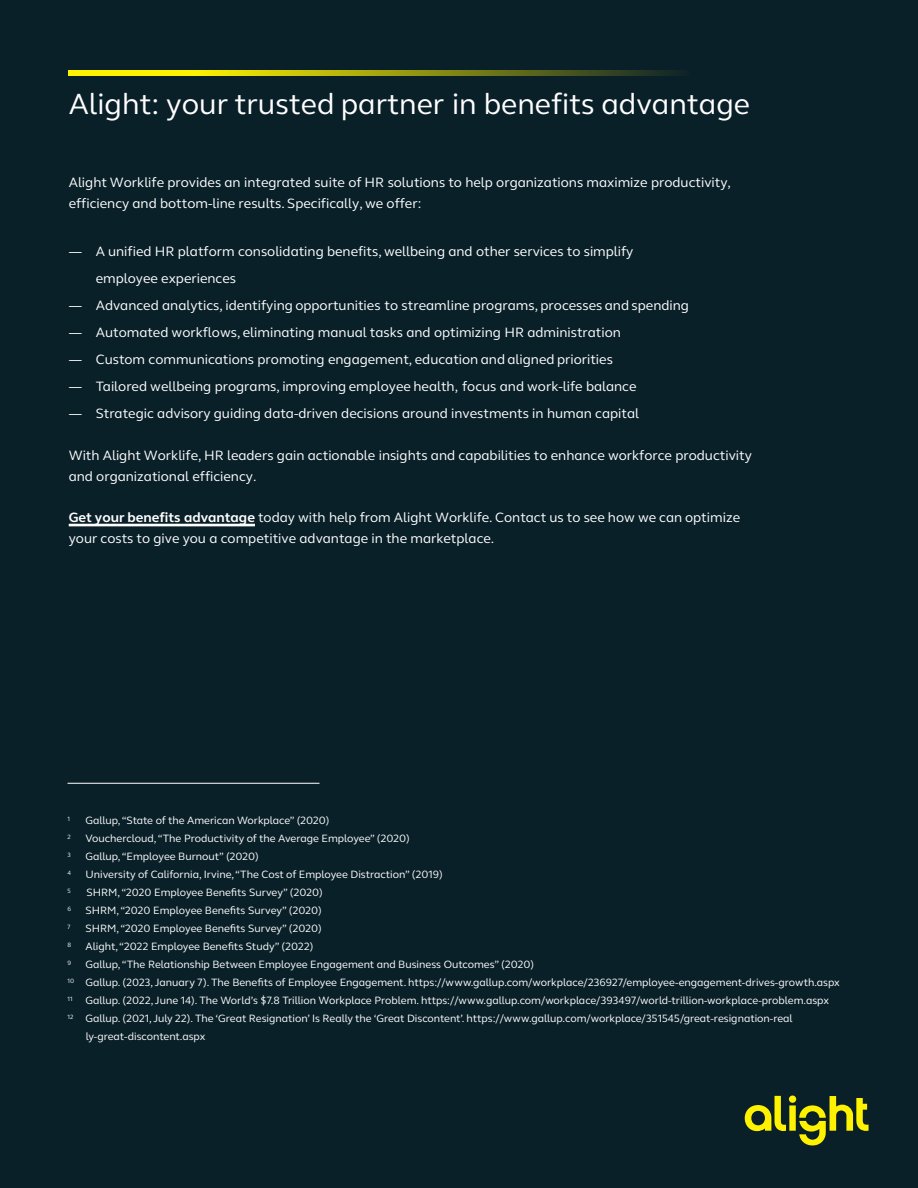
<style>
.page{position:relative;width:918px;height:1188px;background:#0a2029}
.page>*{position:absolute;margin:0;border:0;box-sizing:border-box;transform-origin:0 0}
.t1{font:30px "FS Thrive Elliot";color:#fff}
.t2{font:13.8px/21px "FS Thrive Elliot";color:#fff}
.t3{font:10.8px "FS Thrive Elliot";color:#fff}
.t4{font:6.3px "FS Thrive Elliot";color:#fff}
.s1{font-weight:700}
</style>
<div class="page">
<hr style="left:69px;top:524px;width:186px;height:2px;background:#fff">
<svg style="left:69px;top:71px;width:605px;height:4px;background:#a1a20f"></svg>
<svg style="left:745px;top:1096px;width:124px;height:49px"></svg>
<hr style="left:68px;top:783px;width:252px;height:1px;background:#fff">
<h1 class="t1" style="left:69px;top:86px;width:683px">Alight: your trusted partner in benefits advantage</h1>
<p class="t2" style="left:69px;top:172px;width:664px">Alight Worklife provides an integrated suite of HR solutions to help organizations maximize productivity, efficiency and bottom-line results. Specifically, we offer:</p>
<p class="t2" style="left:96px;top:238px;width:539px;line-height:27px;text-indent:-27px">— A unified HR platform consolidating benefits, wellbeing and other services to simplify employee experiences</p>
<p class="t2" style="left:69px;top:295px;width:622px">— Advanced analytics, identifying opportunities to streamline programs, processes and spending</p>
<p class="t2" style="left:69px;top:322px;width:554px">— Automated workflows, eliminating manual tasks and optimizing HR administration</p>
<p class="t2" style="left:69px;top:349px;width:546px">— Custom communications promoting engagement, education and aligned priorities</p>
<p class="t2" style="left:69px;top:376px;width:569px">— Tailored wellbeing programs, improving employee health, focus and work-life balance</p>
<p class="t2" style="left:69px;top:403px;width:572px">— Strategic advisory guiding data-driven decisions around investments in human capital</p>
<p class="t2" style="left:69px;top:445px;width:685px">With Alight Worklife, HR leaders gain actionable insights and capabilities to enhance workforce productivity and organizational efficiency.</p>
<p class="t2" style="left:69px;top:507px;width:673px"><span class="s1">Get your benefits advantage</span> today with help from Alight Worklife. Contact us to see how we can optimize your costs to give you a competitive advantage in the marketplace.</p>
<p class="t4" style="left:68px;top:815px;width:4px">1</p>
<p class="t3" style="left:86px;top:814px;width:246px">Gallup, “State of the American Workplace” (2020)</p>
<p class="t4" style="left:68px;top:833px;width:5px">2</p>
<p class="t3" style="left:86px;top:832px;width:326px">Vouchercloud, “The Productivity of the Average Employee” (2020)</p>
<p class="t4" style="left:68px;top:851px;width:5px">3</p>
<p class="t3" style="left:86px;top:850px;width:175px">Gallup, “Employee Burnout” (2020)</p>
<p class="t4" style="left:68px;top:869px;width:5px">4</p>
<p class="t3" style="left:86px;top:868px;width:359px">University of California, Irvine, “The Cost of Employee Distraction” (2019)</p>
<p class="t4" style="left:68px;top:887px;width:5px">5</p>
<p class="t3" style="left:86px;top:886px;width:238px">SHRM, “2020 Employee Benefits Survey” (2020)</p>
<p class="t4" style="left:68px;top:905px;width:5px">6</p>
<p class="t3" style="left:86px;top:904px;width:238px">SHRM, “2020 Employee Benefits Survey” (2020)</p>
<p class="t4" style="left:68px;top:923px;width:5px">7</p>
<p class="t3" style="left:86px;top:922px;width:238px">SHRM, “2020 Employee Benefits Survey” (2020)</p>
<p class="t4" style="left:68px;top:941px;width:5px">8</p>
<p class="t3" style="left:86px;top:940px;width:229px">Alight, “2022 Employee Benefits Study” (2022)</p>
<p class="t4" style="left:68px;top:959px;width:5px">9</p>
<p class="t3" style="left:86px;top:958px;width:450px">Gallup, “The Relationship Between Employee Engagement and Business Outcomes” (2020)</p>
<p class="t3" style="left:68px;top:976px;width:774px"><sup>10</sup> Gallup. (2023, January 7). The Benefits of Employee Engagement. https://www.gallup.com/workplace/236927/employee-engagement-drives-growth.aspx</p>
<p class="t3" style="left:68px;top:994px;width:763px"><sup>11</sup> Gallup. (2022, June 14). The World’s $7.8 Trillion Workplace Problem. https://www.gallup.com/workplace/393497/world-trillion-workplace-problem.aspx</p>
<p class="t3" style="left:68px;top:1012px;width:727px"><sup>12</sup> Gallup. (2021, July 22). The ‘Great Resignation’ Is Really the ‘Great Discontent’. https://www.gallup.com/workplace/351545/great-resignation-real</p>
<p class="t3" style="left:86px;top:1030px;width:121px">ly-great-discontent.aspx</p>
</div>
